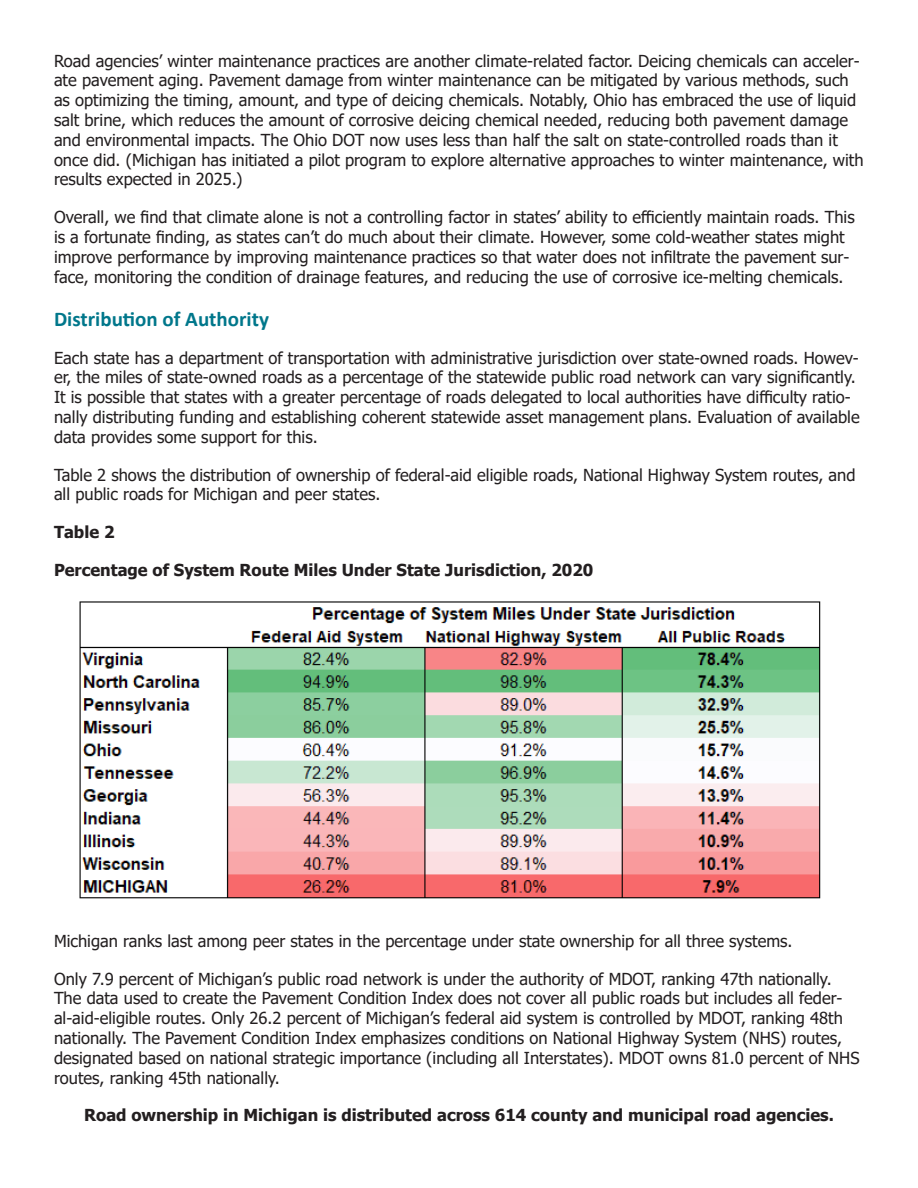
<style>
.page{position:relative;width:918px;height:1188px;background:#fff}
.page>*{position:absolute;margin:0;border:0;box-sizing:border-box;transform-origin:0 0}
.Heading_1{font:700 21px "Calibri";color:#00778b}
.t1{font:16.5px/19.8px "Tahoma";color:#231f20}
.t2{font:700 16.5px "Tahoma";color:#231f20}
</style>
<div class="page">
<img style="left:79px;top:601px;width:742px;height:298px">
<p class="t1" style="left:54px;top:52px;width:811px">Road agencies’ winter maintenance practices are another climate-related factor. Deicing chemicals can acceler&shy;ate pavement aging. Pavement damage from winter maintenance can be mitigated by various methods, such as optimizing the timing, amount, and type of deicing chemicals. Notably, Ohio has embraced the use of liquid salt brine, which reduces the amount of corrosive deicing chemical needed, reducing both pavement damage and environmental impacts. The Ohio DOT now uses less than half the salt on state-controlled roads than it once did. (Michigan has initiated a pilot program to explore alternative approaches to winter maintenance, with results expected in 2025.)</p>
<p class="t1" style="left:54px;top:208px;width:802px">Overall, we find that climate alone is not a controlling factor in states’ ability to efficiently maintain roads. This is a fortunate finding, as states can’t do much about their climate. However, some cold-weather states might improve performance by improving maintenance practices so that water does not infiltrate the pavement sur&shy;face, monitoring the condition of drainage features, and reducing the use of corrosive ice-melting chemicals.</p>
<p class="Heading_1" style="left:54px;top:304px;width:217px">Distribution of Authority</p>
<p class="t1" style="left:54px;top:349px;width:807px">Each state has a department of transportation with administrative jurisdiction over state-owned roads. Howev&shy;er, the miles of state-owned roads as a percentage of the statewide public road network can vary significantly.<br>It is possible that states with a greater percentage of roads delegated to local authorities have difficulty ratio&shy;nally distributing funding and establishing coherent statewide asset management plans. Evaluation of available data provides some support for this.</p>
<p class="t1" style="left:54px;top:466px;width:803px">Table 2 shows the distribution of ownership of federal-aid eligible roads, National Highway System routes, and all public roads for Michigan and peer states.</p>
<p class="t2" style="left:54px;top:521px;width:62px">Table 2</p>
<p class="t2" style="left:54px;top:558px;width:541px">Percentage of System Route Miles Under State Jurisdiction, 2020</p>
<p class="t1" style="left:54px;top:932px;width:740px">Michigan ranks last among peer states in the percentage under state ownership for all three systems.</p>
<p class="t1" style="left:54px;top:970px;width:807px">Only 7.9 percent of Michigan’s public road network is under the authority of MDOT, ranking 47th nationally.<br>The data used to create the Pavement Condition Index does not cover all public roads but includes all feder&shy;al-aid-eligible routes. Only 26.2 percent of Michigan’s federal aid system is controlled by MDOT, ranking 48th nationally. The Pavement Condition Index emphasizes conditions on National Highway System (NHS) routes, designated based on national strategic importance (including all Interstates). MDOT owns 81.0 percent of NHS routes, ranking 45th nationally.</p>
<p class="t2" style="left:84px;top:1104px;width:751px">Road ownership in Michigan is distributed across 614 county and municipal road agencies.</p>
</div>
